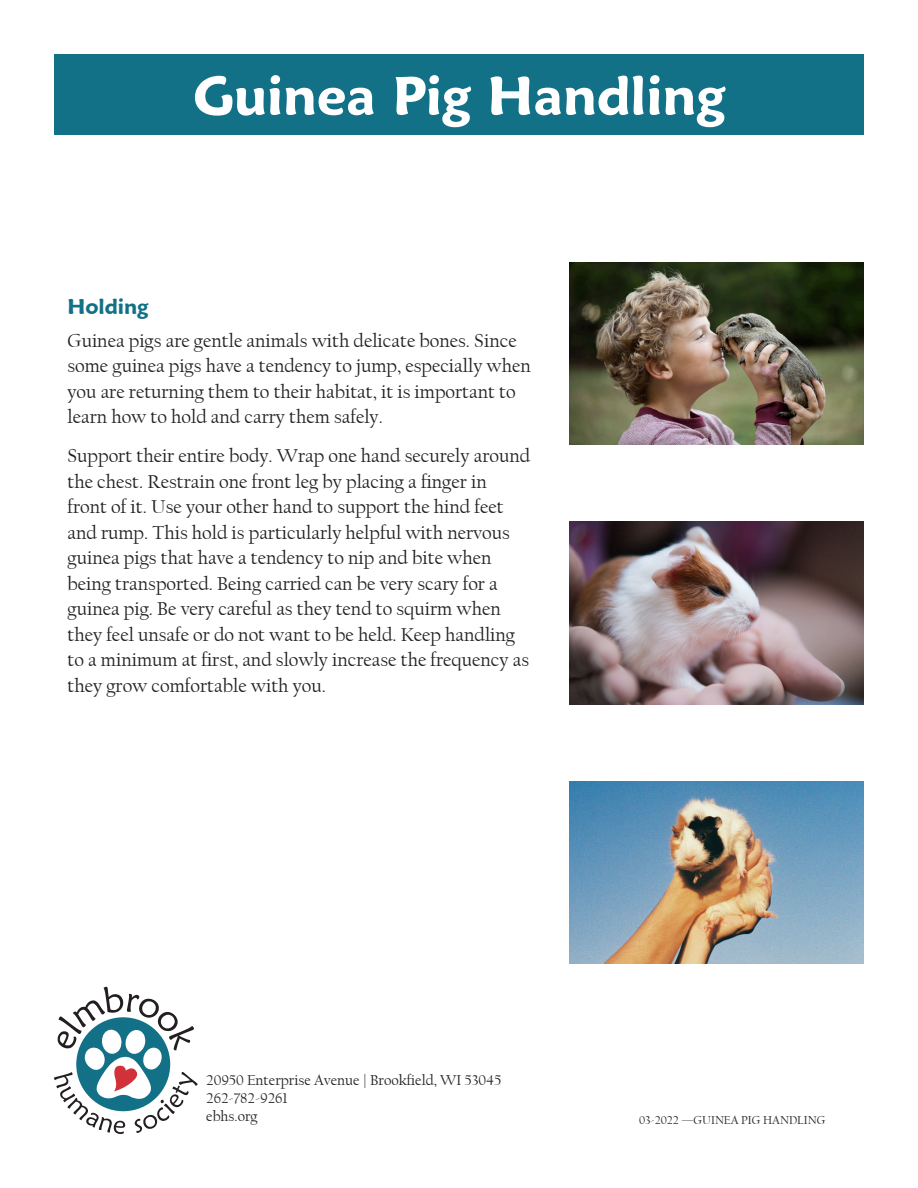
<style>
.page{position:relative;width:918px;height:1188px;background:#fff}
.page>*{position:absolute;margin:0;border:0;box-sizing:border-box;transform-origin:0 0}
.headline{font:600 54px "Maiandra GD";color:#fff}
.Information_header{font:600 21px "Maiandra GD";color:#137187}
.body{font:19.5px/25.5px "Californian FB";color:#231f20}
.address{font:15px "Californian FB";color:#231f20}
.date{font:12px "Californian FB";color:#231f20}
</style>
<div class="page">
<div style="left:54px;top:54px;width:810px;height:81px;background:#137187"></div>
<img style="left:569px;top:262px;width:295px;height:183px">
<img style="left:569px;top:781px;width:295px;height:183px">
<img style="left:569px;top:522px;width:295px;height:182px">
<svg style="left:54px;top:987px;width:144px;height:147px"></svg>
<p class="headline" style="left:193px;top:63px;width:533px">Guinea Pig Handling</p>
<p class="Information_header" style="left:68px;top:294px;width:82px">Holding</p>
<p class="body" style="left:68px;top:328px;width:465px">Guinea pigs are gentle animals with delicate bones. Since some guinea pigs have a tendency to jump, especially when you are returning them to their habitat, it is important to learn how to hold and carry them safely.</p>
<p class="body" style="left:68px;top:443px;width:464px">Support their entire body. Wrap one hand securely around the chest. Restrain one front leg by placing a finger in front of it. Use your other hand to support the hind feet and rump. This hold is particularly helpful with nervous guinea pigs that have a tendency to nip and bite when being transported. Being carried can be very scary for a guinea pig. Be very careful as they tend to squirm when they feel unsafe or do not want to be held. Keep handling to a minimum at first, and slowly increase the frequency as they grow comfortable with you.</p>
<p class="address" style="left:206px;top:1071px;width:297px">20950 Enterprise Avenue | Brookfield, WI 53045</p>
<p class="address" style="left:206px;top:1089px;width:83px">262-782-9261</p>
<p class="address" style="left:206px;top:1107px;width:53px">ebhs.org</p>
<p class="date" style="left:639px;top:1113px;width:188px">03-2022 —GUINEA PIG HANDLING</p>
</div>
